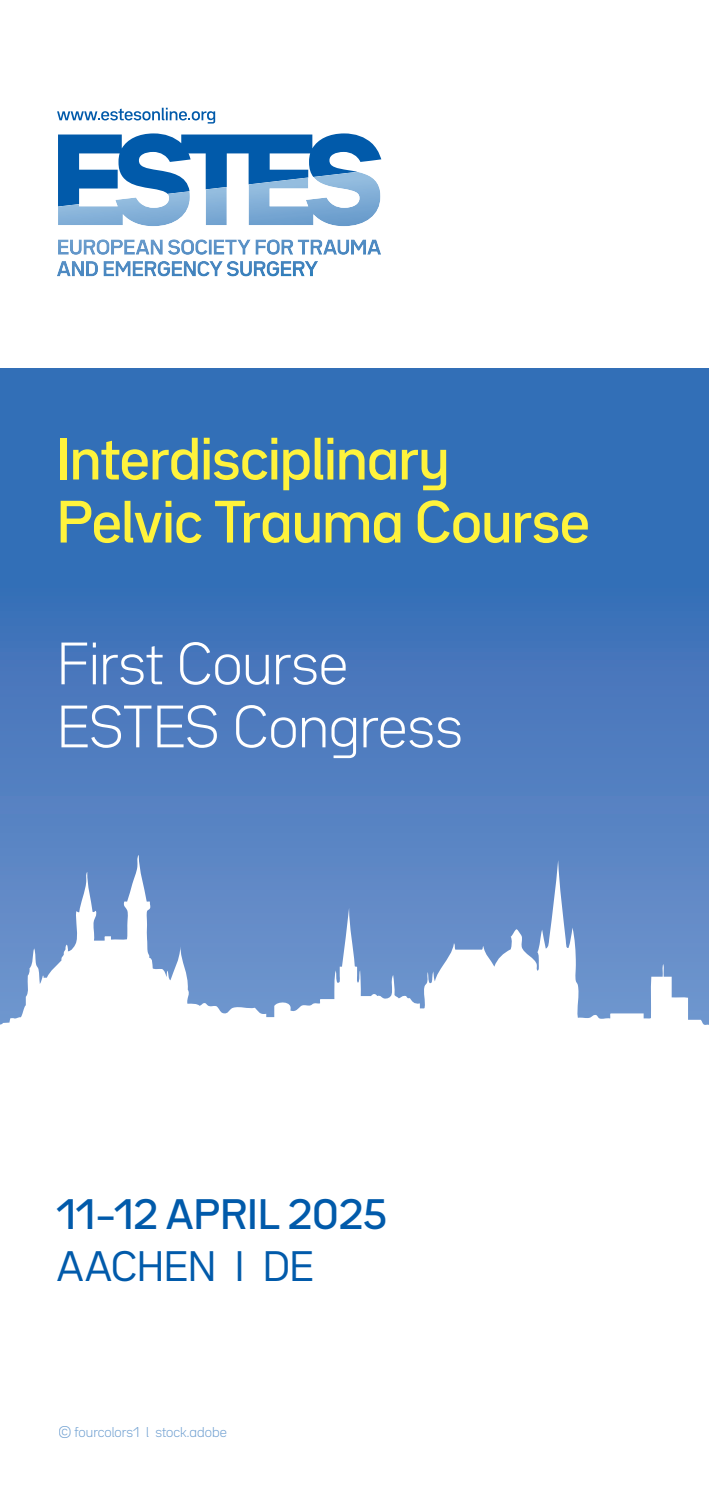
<style>
.page{position:relative;width:709px;height:1489px;background:#fff}
.page>*{position:absolute;margin:0;border:0;box-sizing:border-box;transform-origin:0 0}
.t1{font:500 52.5px/63px "Bw Seido Raw";letter-spacing:-.005em;color:#fff33c}
.t2{font:300 52.5px/63px "Bw Seido Raw";letter-spacing:-.005em;color:#fff}
.t3{font:500 37.5px "Bw Seido Raw";letter-spacing:.01em;color:#015aaa}
.t4{font:37.5px "Bw Seido Raw";letter-spacing:-.01em;color:#015aaa}
.t5{font:300 12.5px "Bw Seido Raw";color:#70a0d1}
</style>
<div class="page">
<svg style="left:0;top:369px;width:709px;height:485px;background:#3f75ba"></svg>
<svg style="left:0;top:854px;width:709px;height:171px;fill:#678fca"></svg>
<svg style="left:57px;top:108px;width:158px;height:15px"></svg>
<svg style="left:58px;top:133px;width:323px;height:122px"></svg>
<p class="t1" style="left:57px;top:432px;width:534px">Interdisciplinary<br>Pelvic Trauma Course</p>
<p class="t2" style="left:57px;top:635px;width:407px">First Course<br>ESTES Congress</p>
<p class="t3" style="left:57px;top:1198px;width:331px">11–12 APRIL 2025</p>
<p class="t4" style="left:57px;top:1249px;width:259px">AACHEN I DE</p>
<p class="t5" style="left:58px;top:1426px;width:170px">© fourcolors1 l stock.adobe</p>
</div>
